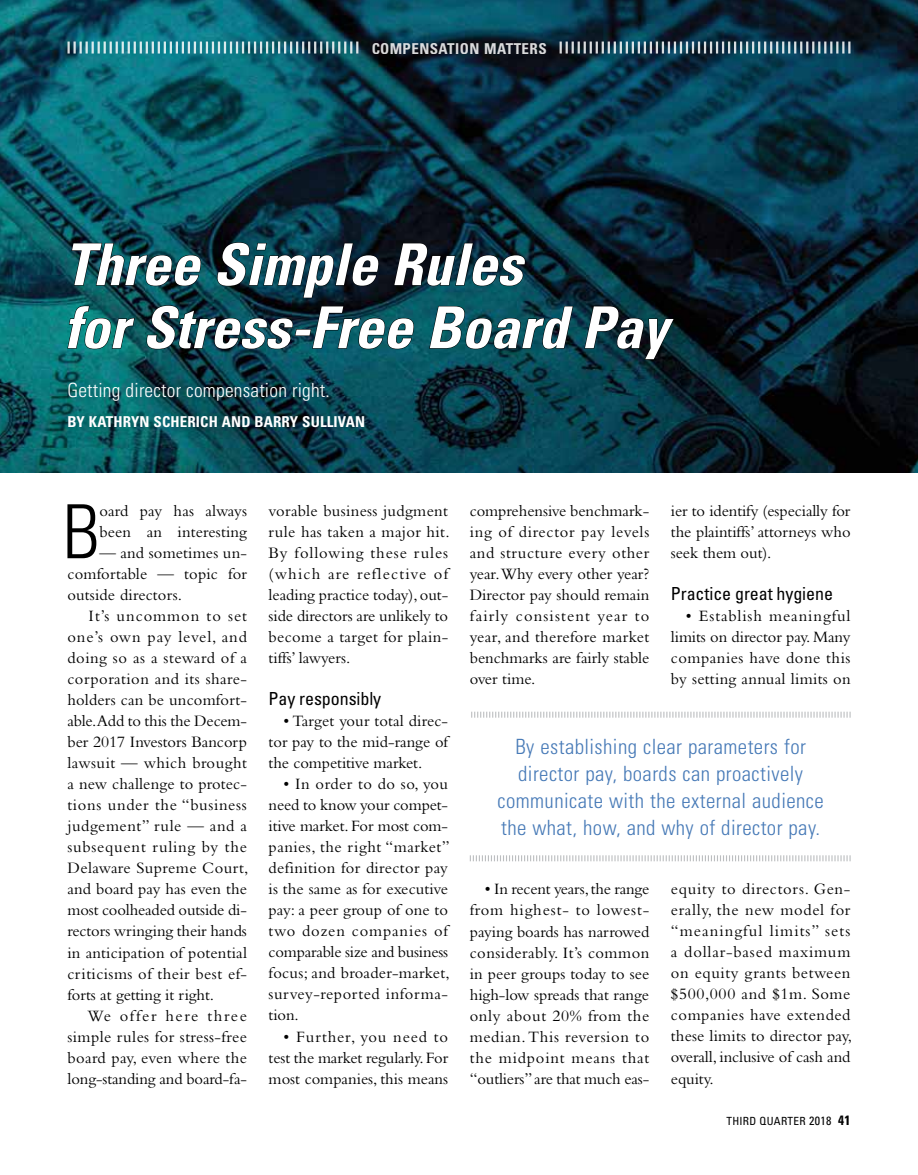
<style>
.page{position:relative;width:918px;height:1175px;background:#fff}
.page>*{position:absolute;margin:0;border:0;box-sizing:border-box;transform-origin:0 0}
.t1{font:300 condensed 74.7px "Univers";color:#000}
.t2{font:italic 700 condensed 57.75px/63px "Univers";color:#fff}
.t3{font:300 condensed 21px/27px "Univers";letter-spacing:.02em;color:#477ab7;text-align:center}
.t4{font:300 condensed 19.5px "Univers";letter-spacing:.01em;color:#fff}
.t5{font:condensed 18px "Univers";letter-spacing:-.005em;color:#000}
.t6{font:16.5px/21px "Bembo";color:#000;text-align:justify}
.t7{font:700 condensed 15px "Univers";letter-spacing:.01em;color:#fff}
.t8{font:700 condensed 15px "Univers";letter-spacing:.03em;color:#fff}
.t9{font:condensed 11.25px "Univers";letter-spacing:.025em;color:#000}
.s1{font-size:12px}
.s2{font-weight:700;font-size:13.5px}
</style>
<div class="page">
<img style="left:0;top:0;width:918px;height:472px">
<svg style="left:71px;top:242px;width:131px;height:44px"></svg>
<svg style="left:216px;top:242px;width:164px;height:56px"></svg>
<svg style="left:393px;top:242px;width:133px;height:44px"></svg>
<svg style="left:67px;top:305px;width:68px;height:44px"></svg>
<svg style="left:146px;top:305px;width:269px;height:44px"></svg>
<svg style="left:429px;top:306px;width:145px;height:43px"></svg>
<svg style="left:584px;top:306px;width:91px;height:54px"></svg>
<div style="left:53px;top:369px;width:326px;height:73px;background:#000;opacity:.28"></div>
<svg style="left:68px;top:42px;width:290px;height:12px"></svg>
<svg style="left:560px;top:42px;width:290px;height:12px"></svg>
<svg style="left:471px;top:711px;width:380px;height:6px"></svg>
<svg style="left:470px;top:855px;width:381px;height:6px"></svg>
<p class="t8" style="left:371px;top:39px;width:177px">COMPENSATION MATTERS</p>
<h2 class="t2" style="left:64px;top:233px;width:605px">Three Simple Rules<br>for Stress-Free Board Pay</h2>
<p class="t4" style="left:67px;top:379px;width:264px">Getting director compensation right.</p>
<p class="t7" style="left:67px;top:413px;width:299px">BY KATHRYN SCHERICH AND BARRY SULLIVAN</p>
<h1 class="t1" style="left:62px;top:487px;width:39px">B</h1>
<p class="t6" style="left:99px;top:500px;width:149px">oard pay has always been an interesting</p>
<p class="t6" style="left:67px;top:542px;width:181px;text-indent:32px">— and sometimes un&shy;comfortable — topic for outside directors.</p>
<p class="t6" style="left:67px;top:605px;width:183px;text-indent:21px">It’s uncommon to set one’s own pay level, and doing so as a steward of a corporation and its share&shy;holders can be uncomfort&shy;able.Add to this the Decem&shy;ber 2017 Investors Bancorp lawsuit — which brought a new challenge to protec&shy;tions under the “business judgement” rule — and a subsequent ruling by the Delaware Supreme Court, and board pay has even the most coolheaded outside di&shy;rectors wringing their hands in anticipation of potential criticisms of their best ef&shy;forts at getting it right.</p>
<p class="t6" style="left:67px;top:1004px;width:181px;text-indent:20px">We offer here three simple rules for stress-free board pay, even where the long-standing and board-fa-</p>
<p class="t6" style="left:269px;top:500px;width:183px">vorable business judgment rule has taken a major hit.<br>By following these rules (which are reflective of leading practice today), out&shy;side directors are unlikely to become a target for plain&shy;tiffs’ lawyers.</p>
<p class="t5" style="left:269px;top:687px;width:114px">Pay responsibly</p>
<p class="t6" style="left:269px;top:710px;width:181px;text-indent:15px">• Target your total direc&shy;tor pay to the mid-range of the competitive market.</p>
<p class="t6" style="left:269px;top:773px;width:183px;text-indent:15px">• In order to do so, you need to know your compet&shy;itive market. For most com&shy;panies, the right “market” definition for director pay is the same as for executive pay: a peer group of one to two dozen companies of comparable size and business focus; and broader-market, survey-reported informa&shy;tion.</p>
<p class="t6" style="left:269px;top:1025px;width:181px;text-indent:15px">• Further, you need to test the market regularly. For most companies, this means</p>
<p class="t6" style="left:470px;top:500px;width:181px">comprehensive benchmark&shy;ing of director pay levels and structure every other year. Why every other year?<br>Director pay should remain fairly consistent year to year, and therefore market benchmarks are fairly stable over time.</p>
<p class="t6" style="left:671px;top:500px;width:181px">ier to identify (especially for the plaintiffs’ attorneys who seek them out).</p>
<p class="t5" style="left:671px;top:582px;width:164px">Practice great hygiene</p>
<p class="t6" style="left:671px;top:605px;width:181px;text-indent:15px">• Establish meaningful limits on director pay. Many companies have done this by setting annual limits on</p>
<p class="t3" style="left:497px;top:732px;width:328px">By establishing clear parameters for director pay, boards can proactively communicate with the external audience the what, how, and why of director pay.</p>
<p class="t6" style="left:470px;top:878px;width:181px;text-indent:15px">• In recent years, the range from highest- to lowest&shy;paying boards has narrowed considerably. It’s common in peer groups today to see high-low spreads that range only about 20% from the median. This reversion to the midpoint means that “outliers” are that much eas-</p>
<p class="t6" style="left:671px;top:878px;width:183px">equity to directors. Gen&shy;erally, the new model for “meaningful limits” sets a dollar-based maximum on equity grants between $500,000 and $1m. Some companies have extended these limits to director pay, overall, inclusive of cash and equity.</p>
<p class="t9" style="left:726px;top:1114px;width:126px">THIRD QUARTER <span class="s1">2018</span> <span class="s2">41</span></p>
</div>
